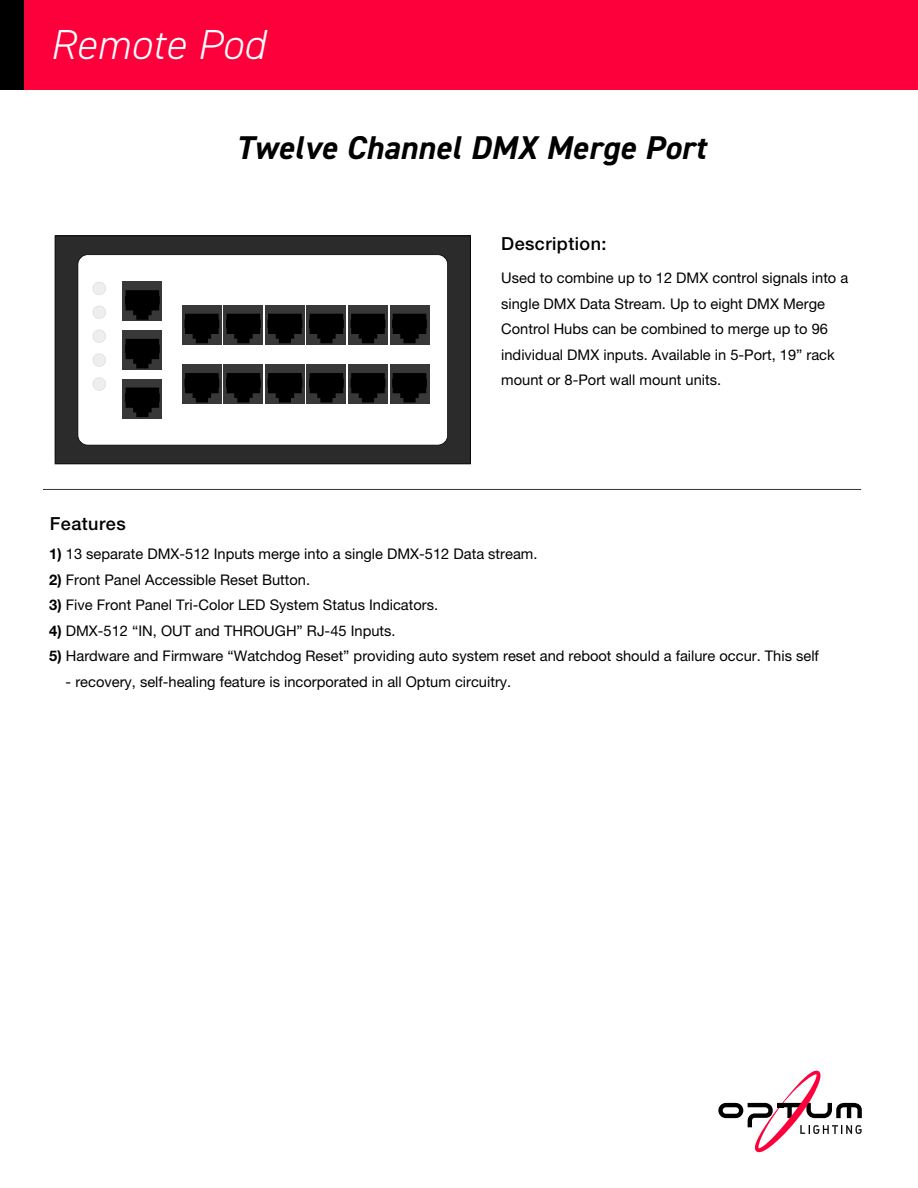
<style>
.page{position:relative;width:918px;height:1188px;background:#fff}
.page>*{position:absolute;margin:0;border:0;box-sizing:border-box;transform-origin:0 0}
.t1{font:italic 300 42.15px "DIN2014";letter-spacing:.01em;color:#fff}
.t2{font:italic 700 33px "DIN2014";letter-spacing:.01em;color:#000}
.t3{font:500 18px "Helvetica Neue LT Std";letter-spacing:.025em;color:#000}
.t4{font:14.7px/25.5px "Helvetica Neue LT Std";color:#000}
.s1{font-weight:700}
</style>
<div class="page">
<svg style="left:718px;top:1071px;width:144px;height:81px"></svg>
<div style="left:24px;top:0;width:894px;height:90px;background:#fd003b"></div>
<div style="left:0;top:0;width:24px;height:90px;background:#000"></div>
<svg style="left:55px;top:235px;width:416px;height:229px;background:#292929"></svg>
<svg style="left:78px;top:254px;width:370px;height:191px"></svg>
<div style="left:123px;top:281px;width:39px;height:40px;background:#383838"></div>
<svg style="left:125px;top:290px;width:35px;height:30px"></svg>
<div style="left:123px;top:330px;width:39px;height:40px;background:#383838"></div>
<svg style="left:125px;top:339px;width:35px;height:29px"></svg>
<div style="left:123px;top:379px;width:39px;height:39px;background:#383838"></div>
<svg style="left:125px;top:388px;width:35px;height:29px"></svg>
<div style="left:182px;top:305px;width:40px;height:40px;background:#383838"></div>
<svg style="left:184px;top:314px;width:35px;height:29px"></svg>
<div style="left:224px;top:305px;width:39px;height:40px;background:#383838"></div>
<svg style="left:226px;top:314px;width:35px;height:29px"></svg>
<div style="left:265px;top:305px;width:40px;height:40px;background:#383838"></div>
<svg style="left:268px;top:314px;width:34px;height:29px"></svg>
<div style="left:307px;top:305px;width:39px;height:40px;background:#383838"></div>
<svg style="left:309px;top:314px;width:35px;height:29px"></svg>
<div style="left:348px;top:305px;width:40px;height:40px;background:#383838"></div>
<svg style="left:351px;top:314px;width:34px;height:29px"></svg>
<div style="left:390px;top:305px;width:39px;height:40px;background:#383838"></div>
<svg style="left:392px;top:314px;width:35px;height:29px"></svg>
<div style="left:182px;top:364px;width:40px;height:40px;background:#383838"></div>
<svg style="left:184px;top:373px;width:35px;height:30px"></svg>
<div style="left:224px;top:364px;width:39px;height:40px;background:#383838"></div>
<svg style="left:226px;top:373px;width:35px;height:30px"></svg>
<div style="left:265px;top:364px;width:40px;height:40px;background:#383838"></div>
<svg style="left:268px;top:373px;width:34px;height:30px"></svg>
<div style="left:307px;top:364px;width:39px;height:40px;background:#383838"></div>
<svg style="left:309px;top:373px;width:35px;height:30px"></svg>
<div style="left:348px;top:364px;width:40px;height:40px;background:#383838"></div>
<svg style="left:351px;top:373px;width:34px;height:30px"></svg>
<div style="left:390px;top:364px;width:39px;height:40px;background:#383838"></div>
<svg style="left:392px;top:373px;width:35px;height:30px"></svg>
<div style="left:93px;top:282px;width:13px;height:13px;background:#efeeee;border-radius:50%"></div>
<div style="left:93px;top:306px;width:13px;height:13px;background:#efeeee;border-radius:50%"></div>
<div style="left:93px;top:330px;width:13px;height:13px;background:#efeeee;border-radius:50%"></div>
<div style="left:93px;top:354px;width:13px;height:13px;border:1px solid #e5e3e3;border-radius:50%"></div>
<div style="left:93px;top:354px;width:13px;height:12px;background:#efeeee;border-radius:50%"></div>
<div style="left:93px;top:377px;width:13px;height:14px;border:1px solid #e5e3e3;border-radius:50%"></div>
<div style="left:93px;top:378px;width:13px;height:12px;background:#efeeee;border-radius:50%"></div>
<hr style="left:43px;top:489px;width:818px;height:1px;background:#363636">
<h1 class="t1" style="left:50px;top:19px;width:217px">Remote Pod</h1>
<h2 class="t2" style="left:236px;top:125px;width:472px">Twelve Channel DMX Merge Port</h2>
<p class="t3" style="left:50px;top:512px;width:77px">Features</p>
<p class="t3" style="left:501px;top:233px;width:107px">Description:</p>
<p class="t4" style="left:501px;top:265px;width:349px">Used to combine up to 12 DMX control signals into a single DMX Data Stream. Up to eight DMX Merge Control Hubs can be combined to merge up to 96 individual DMX inputs. Available in 5-Port, 19” rack mount or 8-Port wall mount units.</p>
<p class="t4" style="left:49px;top:541px;width:490px"><span class="s1">1)</span> 13 separate DMX-512 Inputs merge into a single DMX-512 Data stream.</p>
<p class="t4" style="left:49px;top:566px;width:262px"><span class="s1">2)</span> Front Panel Accessible Reset Button.</p>
<p class="t4" style="left:49px;top:592px;width:390px"><span class="s1">3)</span> Five Front Panel Tri-Color LED System Status Indicators.</p>
<p class="t4" style="left:49px;top:617px;width:348px"><span class="s1">4)</span> DMX-512 “IN, OUT and THROUGH” RJ-45 Inputs.</p>
<p class="t4" style="left:49px;top:643px;width:771px"><span class="s1">5)</span> Hardware and Firmware “Watchdog Reset” providing auto system reset and reboot should a failure occur. This self</p>
<p class="t4" style="left:66px;top:668px;width:447px">- recovery, self-healing feature is incorporated in all Optum circuitry.</p>
</div>
